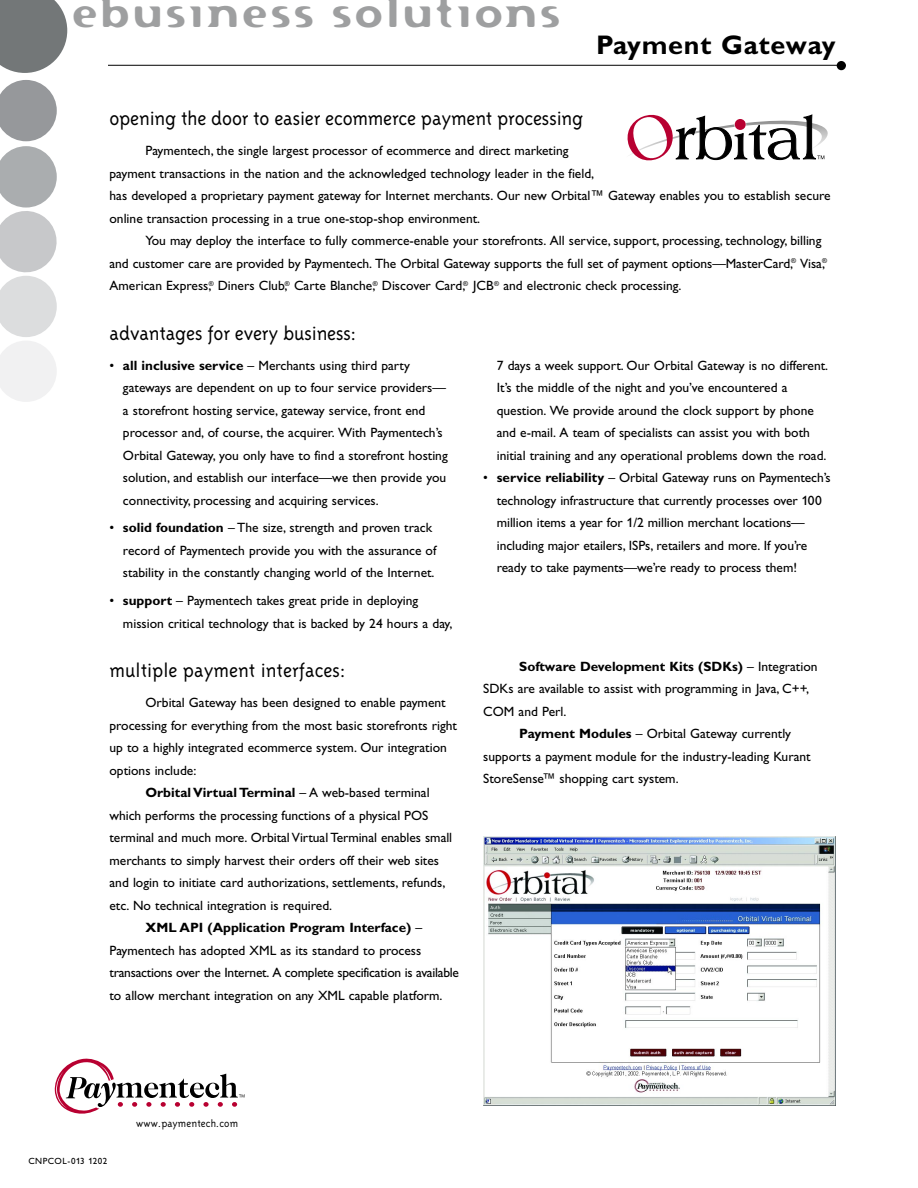
<style>
.page{position:relative;width:918px;height:1188px;background:#fff}
.page>*{position:absolute;margin:0;border:0;box-sizing:border-box;transform-origin:0 0}
.t1{font:42px "Flexure";letter-spacing:.07em;color:#9e9fa0}
.t2{font:700 27px "Gill Alt One";letter-spacing:.03em;color:#000}
.t3{font:300 21px "Triplex";letter-spacing:-.01em;color:#000}
.t4{font:13.5px/22.5px "Gill Alt One";color:#000}
.t5{font:700 13.5px "Gill Alt One";color:#000}
.t6{font:13.5px "Gill Alt One";letter-spacing:-.02em;color:#000}
.t7{font:300 11.25px "Triplex";letter-spacing:.01em;color:#000}
.t8{font:9px "Gill Alt One";letter-spacing:.05em;color:#000}
.s1{font-weight:700}
.s2{font-weight:400}
</style>
<div class="page">
<svg style="left:0;top:0;width:67px;height:73px;background:#828687"></svg>
<svg style="left:0;top:80px;width:57px;height:322px"></svg>
<hr style="left:108px;top:65px;width:738px;height:1px;background:#000">
<div style="left:837px;top:61px;width:9px;height:9px;background:#000;border-radius:50%"></div>
<svg style="left:54px;top:1058px;width:191px;height:56px"></svg>
<img style="left:824px;top:127px;width:4px;height:13px">
<svg style="left:627px;top:114px;width:197px;height:47px"></svg>
<img style="left:484px;top:836px;width:351px;height:270px">
<h1 class="t1" style="left:72px;top:-5px;width:490px">ebusiness solutions</h1>
<h2 class="t2" style="left:596px;top:35px;width:241px">Payment Gateway</h2>
<h3 class="t3" style="left:109px;top:110px;width:475px">opening the door to easier ecommerce payment processing</h3>
<p class="t4" style="left:109px;top:141px;width:723px;text-indent:36px">Paymentech, the single largest processor of ecommerce and direct marketing<br>payment transactions in the nation and the acknowledged technology leader in the field,<br>has developed a proprietary payment gateway for Internet merchants. Our new Orbital™ Gateway enables you to establish secure online transaction processing in a true one-stop-shop environment.</p>
<p class="t4" style="left:109px;top:231px;width:719px;text-indent:36px">You may deploy the interface to fully commerce-enable your storefronts. All service, support, processing, technology, billing and customer care are provided by Paymentech. The Orbital Gateway supports the full set of payment options—MasterCard,<sup>®</sup> Visa,<sup>®<br></sup>American Express,<sup>®</sup> Diners Club,<sup>®</sup> Carte Blanche,<sup>®</sup> Discover Card,<sup>®</sup> JCB<sup>®</sup> and electronic check processing.</p>
<h3 class="t3" style="left:109px;top:325px;width:249px">advantages for every business:</h3>
<p class="t4" style="left:123px;top:355px;width:326px;text-indent:-14px">• <span class="s1">all inclusive service</span> – Merchants using third party gateways are dependent on up to four service providers— a storefront hosting service, gateway service, front end processor and, of course, the acquirer. With Paymentech’s Orbital Gateway, you only have to find a storefront hosting solution, and establish our interface—we then provide you connectivity, processing and acquiring services.</p>
<p class="t4" style="left:123px;top:518px;width:315px;text-indent:-13px">• <span class="s1">solid foundation</span> – The size, strength and proven track record of Paymentech provide you with the assurance of stability in the constantly changing world of the Internet.</p>
<p class="t4" style="left:123px;top:591px;width:331px;text-indent:-14px">• <span class="s1">support</span> – Paymentech takes great pride in deploying mission critical technology that is backed by 24 hours a day,</p>
<h3 class="t3" style="left:109px;top:662px;width:238px">multiple payment interfaces:</h3>
<p class="t4" style="left:145px;top:693px;width:302px">Orbital Gateway has been designed to enable payment</p>
<p class="t4" style="left:109px;top:715px;width:349px">processing for everything from the most basic storefronts right</p>
<p class="t4" style="left:109px;top:738px;width:339px">up to a highly integrated ecommerce system. Our integration</p>
<p class="t4" style="left:109px;top:760px;width:88px">options include:</p>
<p class="t5" style="left:145px;top:788px;width:286px">Orbital Virtual Terminal <span class="s2">– A web-based terminal</span></p>
<p class="t4" style="left:109px;top:805px;width:320px">which performs the processing functions of a physical POS</p>
<p class="t4" style="left:109px;top:828px;width:344px">terminal and much more. Orbital Virtual Terminal enables small</p>
<p class="t4" style="left:109px;top:850px;width:331px">merchants to simply harvest their orders off their web sites</p>
<p class="t4" style="left:109px;top:873px;width:337px">and login to initiate card authorizations, settlements, refunds,</p>
<p class="t4" style="left:109px;top:895px;width:224px">etc. No technical integration is required.</p>
<p class="t5" style="left:145px;top:923px;width:278px">XML API (Application Program Interface) <span class="s2">–</span></p>
<p class="t4" style="left:109px;top:940px;width:313px">Paymentech has adopted XML as its standard to process</p>
<p class="t6" style="left:109px;top:968px;width:351px">transactions over the Internet. A complete specification is available</p>
<p class="t4" style="left:109px;top:985px;width:335px">to allow merchant integration on any XML capable platform.</p>
<p class="t4" style="left:497px;top:355px;width:333px">7 days a week support. Our Orbital Gateway is no different.<br>It’s the middle of the night and you’ve encountered a question. We provide around the clock support by phone and e-mail. A team of specialists can assist you with both initial training and any operational problems down the road.</p>
<p class="t4" style="left:497px;top:468px;width:335px;text-indent:-13px">• <span class="s1">service reliability</span> – Orbital Gateway runs on Paymentech’s technology infrastructure that currently processes over 100 million items a year for 1/2 million merchant locations— including major etailers, ISPs, retailers and more. If you’re ready to take payments—we’re ready to process them!</p>
<p class="t5" style="left:519px;top:661px;width:300px">Software Development Kits (SDKs) <span class="s2">– Integration</span></p>
<p class="t4" style="left:483px;top:679px;width:327px">SDKs are available to assist with programming in Java, C++,</p>
<p class="t4" style="left:483px;top:701px;width:85px">COM and Perl.</p>
<p class="t4" style="left:519px;top:724px;width:273px"><span class="s1">Payment Modules</span> – Orbital Gateway currently</p>
<p class="t4" style="left:483px;top:746px;width:329px">supports a payment module for the industry-leading Kurant</p>
<p class="t4" style="left:483px;top:769px;width:197px">StoreSense™ shopping cart system.</p>
<p class="t8" style="left:28px;top:1158px;width:80px">CNPCOL-013 1202</p>
<p class="t7" style="left:136px;top:1119px;width:103px">www.paymentech.com</p>
</div>
